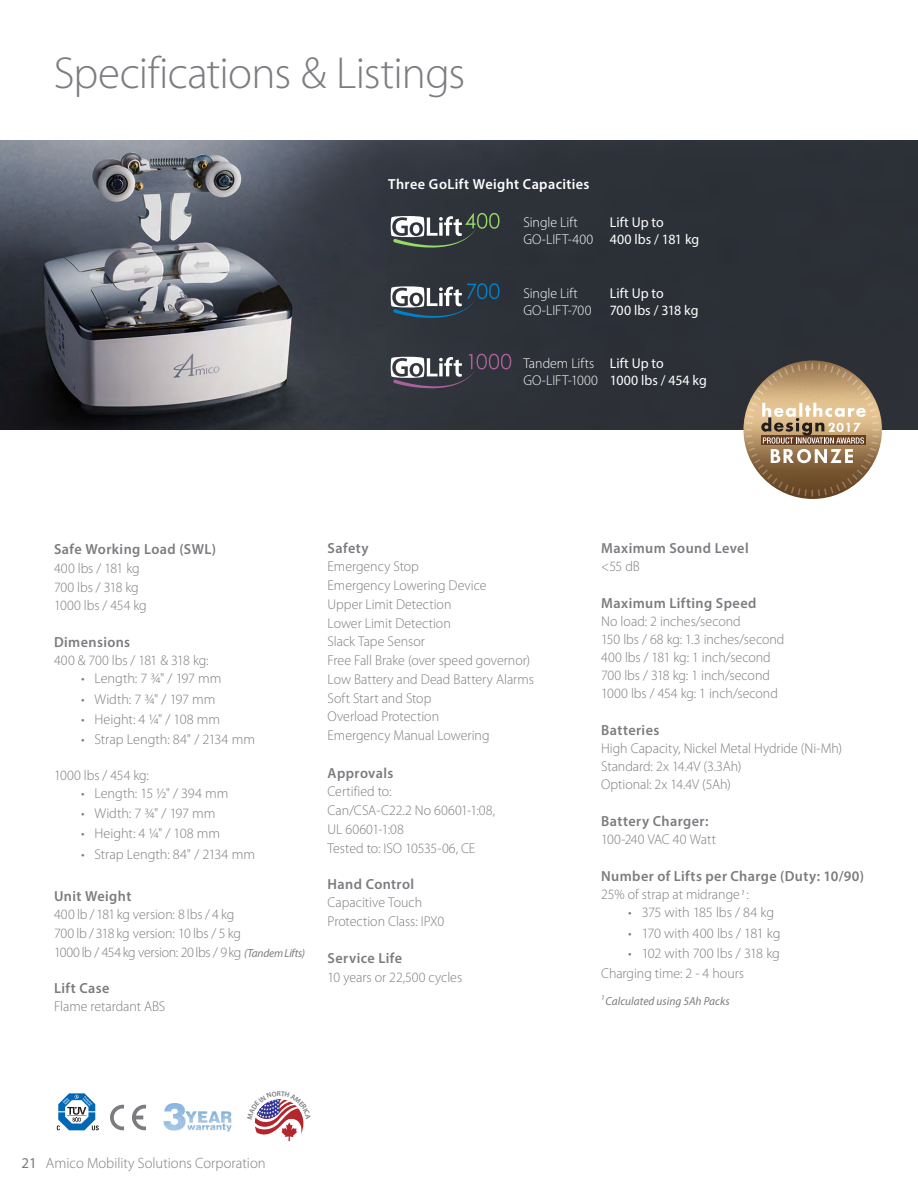
<style>
.page{position:relative;width:918px;height:1188px;background:#fff}
.page>*{position:absolute;margin:0;border:0;box-sizing:border-box;transform-origin:0 0}
.product_name{font:300 45px "Myriad Pro";letter-spacing:-.015em;color:#7a7c7f}
.t1{font:300 15px "Myriad Pro";color:#7a7c7f}
.spec_text{font:600 14.7px "Myriad Pro";letter-spacing:.03em;color:#7a7c7f}
.subhead_4{font:600 14.7px "Myriad Pro";letter-spacing:.025em;color:#7a7c7f}
.subhead_4-2{font:600 14.7px "Myriad Pro";letter-spacing:.03em;color:#fff}
.spec_text-2{font:300 14.25px/18.8px "Myriad Pro";letter-spacing:-.005em;color:#7a7c7f}
.product_text{font:300 14.25px "Myriad Pro";color:#fff}
.product_text-2{font:14.25px "Myriad Pro";color:#fff}
.spec_text-3{font:300 14.25px "Myriad Pro";letter-spacing:-.025em;color:#7a7c7f}
.subhead_4-3{font:300 14.25px "Myriad Pro";letter-spacing:-.005em;color:#7a7c7f}
.product_text-3{font:300 14.25px "Myriad Pro";letter-spacing:-.005em;color:#7a7c7f}
.product_text-4{font:italic 11.7px "Myriad Pro";letter-spacing:.005em;color:#7a7c7f}
.s1{font-weight:400;font-style:italic;font-size:11.7px}
.s2{font-weight:400}
</style>
<div class="page">
<img style="left:0;top:140px;width:918px;height:289px">
<svg style="left:390px;top:213px;width:110px;height:35px"></svg>
<svg style="left:390px;top:283px;width:110px;height:35px"></svg>
<svg style="left:390px;top:354px;width:121px;height:35px"></svg>
<svg style="left:57px;top:1093px;width:42px;height:37px"></svg>
<svg style="left:110px;top:1105px;width:14px;height:25px"></svg>
<svg style="left:132px;top:1105px;width:14px;height:25px"></svg>
<img style="left:163px;top:1103px;width:69px;height:29px">
<svg style="left:743px;top:358px;width:142px;height:141px"></svg>
<svg style="left:254px;top:1099px;width:50px;height:42px"></svg>
<p class="product_name" style="left:54px;top:45px;width:413px">Specifications &amp; Listings</p>
<p class="subhead_4-2" style="left:388px;top:174px;width:203px">Three GoLift Weight Capacities</p>
<p class="product_text" style="left:523px;top:214px;width:56px">Single Lift</p>
<p class="product_text" style="left:523px;top:231px;width:71px">GO-LIFT-400</p>
<p class="product_text" style="left:523px;top:284px;width:56px">Single Lift</p>
<p class="product_text" style="left:523px;top:301px;width:70px">GO-LIFT-700</p>
<p class="product_text-2" style="left:610px;top:214px;width:55px">Lift Up to</p>
<p class="product_text-2" style="left:610px;top:231px;width:91px">400 lbs / 181 kg</p>
<p class="product_text-2" style="left:610px;top:284px;width:55px">Lift Up to</p>
<p class="product_text-2" style="left:610px;top:301px;width:90px">700 lbs / 318 kg</p>
<p class="product_text" style="left:523px;top:355px;width:72px">Tandem Lifts</p>
<p class="product_text" style="left:523px;top:372px;width:76px">GO-LIFT-1000</p>
<p class="product_text-2" style="left:610px;top:354px;width:55px">Lift Up to</p>
<p class="product_text-2" style="left:610px;top:371px;width:98px">1000 lbs / 454 kg</p>
<p class="subhead_4" style="left:54px;top:540px;width:164px">Safe Working Load (SWL)</p>
<p class="spec_text-2" style="left:54px;top:559px;width:87px">400 lbs / 181 kg</p>
<p class="spec_text-2" style="left:54px;top:577px;width:86px">700 lbs / 318 kg</p>
<p class="spec_text-2" style="left:54px;top:596px;width:94px">1000 lbs / 454 kg</p>
<p class="spec_text" style="left:54px;top:632px;width:78px">Dimensions</p>
<p class="spec_text-2" style="left:54px;top:651px;width:156px">400 &amp; 700 lbs / 181 &amp; 318 kg:</p>
<p class="spec_text-2" style="left:81px;top:669px;width:142px">• Length: 7 ¾" / 197 mm</p>
<p class="spec_text-2" style="left:81px;top:689px;width:136px">• Width: 7 ¾" / 197 mm</p>
<p class="spec_text-2" style="left:81px;top:710px;width:141px">• Height: 4 ¼" / 108 mm</p>
<p class="spec_text-2" style="left:81px;top:730px;width:176px">• Strap Length: 84" / 2134 mm</p>
<p class="product_text-3" style="left:54px;top:767px;width:97px">1000 lbs / 454 kg:</p>
<p class="spec_text-2" style="left:81px;top:784px;width:149px">• Length: 15 ½" / 394 mm</p>
<p class="spec_text-2" style="left:81px;top:804px;width:136px">• Width: 7 ¾" / 197 mm</p>
<p class="spec_text-2" style="left:81px;top:824px;width:141px">• Height: 4 ¼" / 108 mm</p>
<p class="spec_text-2" style="left:81px;top:844px;width:176px">• Strap Length: 84" / 2134 mm</p>
<p class="subhead_4" style="left:54px;top:886px;width:79px">Unit Weight</p>
<p class="spec_text-2" style="left:54px;top:905px;width:182px">400 lb / 181 kg version: 8 lbs / 4 kg</p>
<p class="spec_text-2" style="left:54px;top:924px;width:188px">700 lb / 318 kg version: 10 lbs / 5 kg</p>
<p class="spec_text-3" style="left:54px;top:943px;width:253px">1000 lb / 454 kg version: 20 lbs / 9 kg <span class="s1">(Tandem Lifts)</span></p>
<p class="spec_text" style="left:54px;top:979px;width:57px">Lift Case</p>
<p class="subhead_4-3" style="left:54px;top:998px;width:113px">Flame retardant ABS</p>
<p class="subhead_4" style="left:328px;top:538px;width:43px">Safety</p>
<p class="spec_text-2" style="left:328px;top:557px;width:93px">Emergency Stop</p>
<p class="spec_text-2" style="left:328px;top:576px;width:160px">Emergency Lowering Device</p>
<p class="spec_text-2" style="left:328px;top:595px;width:125px">Upper Limit Detection</p>
<p class="spec_text-2" style="left:328px;top:613px;width:125px">Lower Limit Detection</p>
<p class="spec_text-2" style="left:328px;top:632px;width:99px">Slack Tape Sensor</p>
<p class="spec_text-2" style="left:328px;top:651px;width:204px">Free Fall Brake (over speed governor)</p>
<p class="spec_text-2" style="left:328px;top:670px;width:208px">Low Battery and Dead Battery Alarms</p>
<p class="spec_text-2" style="left:328px;top:688px;width:105px">Soft Start and Stop</p>
<p class="spec_text-2" style="left:328px;top:707px;width:113px">Overload Protection</p>
<p class="subhead_4-3" style="left:328px;top:727px;width:163px">Emergency Manual Lowering</p>
<p class="subhead_4" style="left:328px;top:763px;width:67px">Approvals</p>
<p class="spec_text-2" style="left:328px;top:782px;width:66px">Certified to:</p>
<p class="spec_text-2" style="left:328px;top:801px;width:169px">Can/CSA-C22.2 No 60601-1:08,<br>UL 60601-1:08</p>
<p class="spec_text-2" style="left:328px;top:838px;width:149px">Tested to: ISO 10535-06, CE</p>
<p class="spec_text" style="left:328px;top:875px;width:88px">Hand Control</p>
<p class="spec_text-2" style="left:328px;top:893px;width:96px">Capacitive Touch</p>
<p class="spec_text-2" style="left:328px;top:911px;width:118px">Protection Class: IPX0</p>
<p class="spec_text" style="left:328px;top:949px;width:76px">Service Life</p>
<p class="spec_text-2" style="left:328px;top:967px;width:136px">10 years or 22,500 cycles</p>
<p class="t1" style="left:21px;top:1154px;width:246px"><span class="s2">21</span> Amico Mobility Solutions Corporation</p>
<p class="spec_text" style="left:601px;top:538px;width:149px">Maximum Sound Level</p>
<p class="spec_text-2" style="left:601px;top:557px;width:40px">&lt;55 dB</p>
<p class="spec_text" style="left:601px;top:593px;width:157px">Maximum Lifting Speed</p>
<p class="spec_text-2" style="left:601px;top:611px;width:141px">No load: 2 inches/second</p>
<p class="spec_text-2" style="left:601px;top:629px;width:185px">150 lbs / 68 kg: 1.3 inches/second</p>
<p class="spec_text-2" style="left:601px;top:647px;width:171px">400 lbs / 181 kg: 1 inch/second</p>
<p class="spec_text-2" style="left:601px;top:665px;width:170px">700 lbs / 318 kg: 1 inch/second</p>
<p class="spec_text-2" style="left:601px;top:684px;width:178px">1000 lbs / 454 kg: 1 inch/second</p>
<p class="spec_text" style="left:601px;top:720px;width:60px">Batteries</p>
<p class="spec_text-2" style="left:601px;top:738px;width:243px">High Capacity, Nickel Metal Hydride (Ni-Mh)</p>
<p class="spec_text-2" style="left:601px;top:756px;width:142px">Standard: 2x 14.4V (3.3Ah)</p>
<p class="spec_text-2" style="left:601px;top:775px;width:131px">Optional: 2x 14.4V (5Ah)</p>
<p class="spec_text" style="left:601px;top:811px;width:109px">Battery Charger:</p>
<p class="spec_text-2" style="left:601px;top:830px;width:116px">100-240 VAC 40 Watt</p>
<p class="spec_text" style="left:601px;top:866px;width:264px">Number of Lifts per Charge (Duty: 10/90)</p>
<p class="spec_text-2" style="left:601px;top:885px;width:149px">25% of strap at midrange <sup>1</sup> :</p>
<p class="spec_text-2" style="left:628px;top:903px;width:148px">• 375 with 185 lbs / 84 kg</p>
<p class="spec_text-2" style="left:628px;top:923px;width:154px">• 170 with 400 lbs / 181 kg</p>
<p class="spec_text-2" style="left:628px;top:944px;width:153px">• 102 with 700 lbs / 318 kg</p>
<p class="spec_text-2" style="left:601px;top:964px;width:144px">Charging time: 2 - 4 hours</p>
<p class="product_text-4" style="left:601px;top:994px;width:130px"><sup>1</sup>Calculated using 5Ah Packs</p>
</div>
